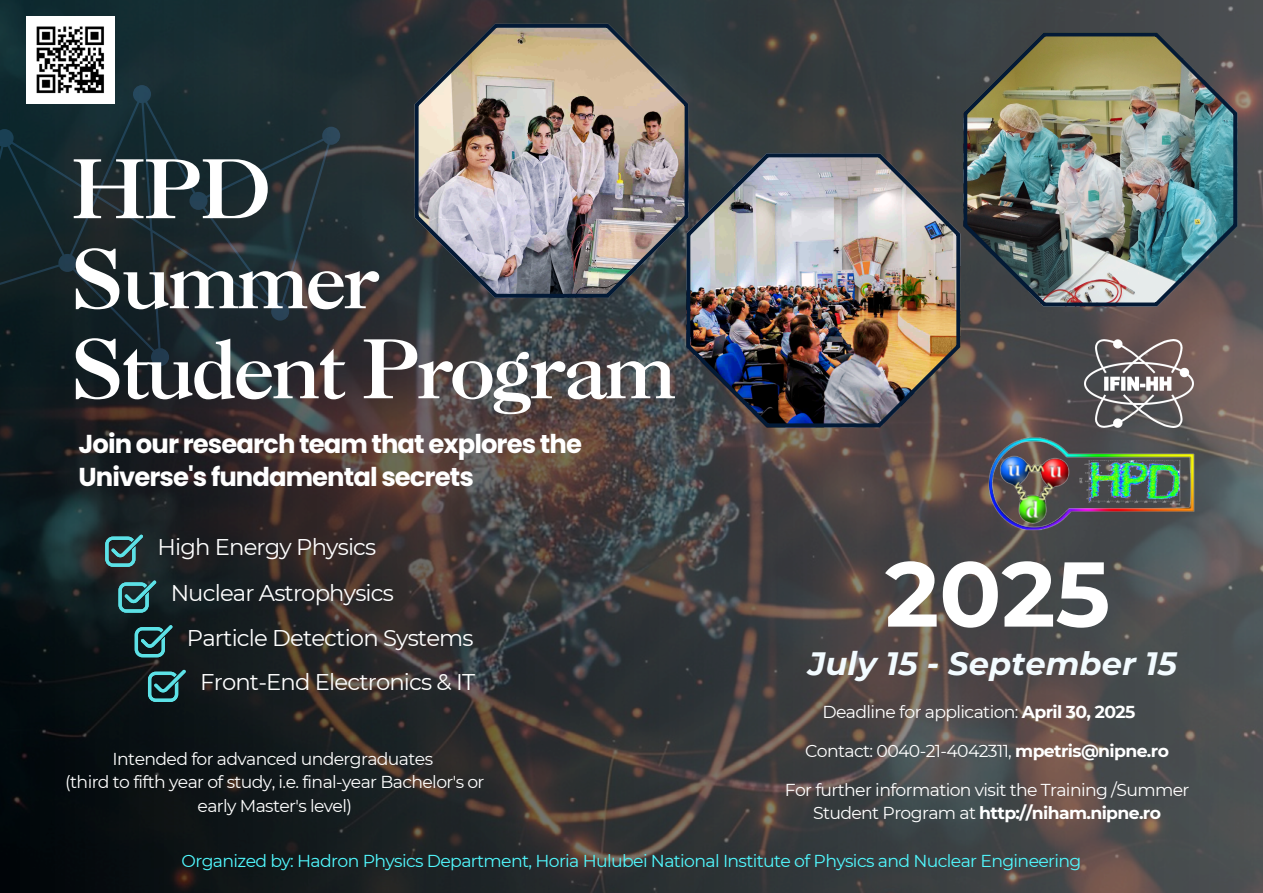
<style>
.page{position:relative;width:1263px;height:893px;background:#fff}
.page>*{position:absolute;margin:0;border:0;box-sizing:border-box;transform-origin:0 0}
.t1{font:700 91.72px "Montserrat";color:#fff}
.t2{font:80.85px/90px "Caslon 3 LT Std";letter-spacing:-.035em;color:#fff}
.t3{font:italic 700 32.25px "Montserrat";color:#f2fbff}
.t4{font:700 25.88px/33.2px "Poppins";letter-spacing:-.035em;color:#fff}
.t5{font:22.73px "Montserrat";letter-spacing:-.035em;color:#fff}
.t6{font:17.25px/23.7px "Montserrat";letter-spacing:-.035em;color:#fff;text-align:center}
.t7{font:17.25px "Montserrat";letter-spacing:-.035em;color:#51f9ff}
.s1{font-weight:700}
</style>
<div class="page">
<img style="left:0;top:0;width:1263px;height:893px">
<img style="left:686px;top:153px;width:274px;height:274px">
<svg style="left:0;top:85px;width:340px;height:281px;background:#1b2a2f"></svg>
<svg style="left:105px;top:535px;width:38px;height:31px"></svg>
<img style="left:27px;top:17px;width:87px;height:86px">
<svg style="left:118px;top:580px;width:38px;height:32px"></svg>
<svg style="left:135px;top:625px;width:37px;height:32px"></svg>
<svg style="left:148px;top:670px;width:38px;height:32px"></svg>
<img style="left:958px;top:374px;width:261px;height:239px">
<img style="left:963px;top:33px;width:274px;height:273px">
<img style="left:1085px;top:339px;width:108px;height:88px">
<img style="left:415px;top:24px;width:273px;height:274px">
<p class="t2" style="left:70px;top:154px;width:607px">HPD<br>Summer<br>Student Program</p>
<h2 class="t4" style="left:79px;top:427px;width:505px">Join our research team that explores the<br>Universe's fundamental secrets</h2>
<p class="t5" style="left:157px;top:533px;width:220px">High Energy Physics</p>
<p class="t5" style="left:171px;top:579px;width:225px">Nuclear Astrophysics</p>
<p class="t5" style="left:187px;top:623px;width:288px">Particle Detection Systems</p>
<h4 class="t5" style="left:200px;top:668px;width:276px">Front-End Electronics &amp; IT</h4>
<p class="t1" style="left:885px;top:538px;width:227px">2025</p>
<p class="t3" style="left:808px;top:644px;width:370px">July 15 - September 15</p>
<h5 class="t6" style="left:822px;top:700px;width:314px">Deadline for application: <span class="s1">April 30, 2025</span></h5>
<p class="t6" style="left:805px;top:739px;width:365px">Contact: 0040-21-4042311, <span class="s1">mpetris@nipne.ro</span></p>
<h5 class="t6" style="left:785px;top:777px;width:406px">For further information visit the Training /Summer<br>Student Program at <span class="s1">http://niham.nipne.ro</span></h5>
<h3 class="t7" style="left:182px;top:850px;width:901px">Organized by: Hadron Physics Department, Horia Hulubei National Institute of Physics and Nuclear Engineering</h3>
<h5 class="t6" style="left:113px;top:746px;width:322px">Intended for advanced undergraduates</h5>
<h1 class="t6" style="left:65px;top:770px;width:421px">(third to fifth year of study, i.e. final-year Bachelor's or early Master's level)</h1>
</div>
